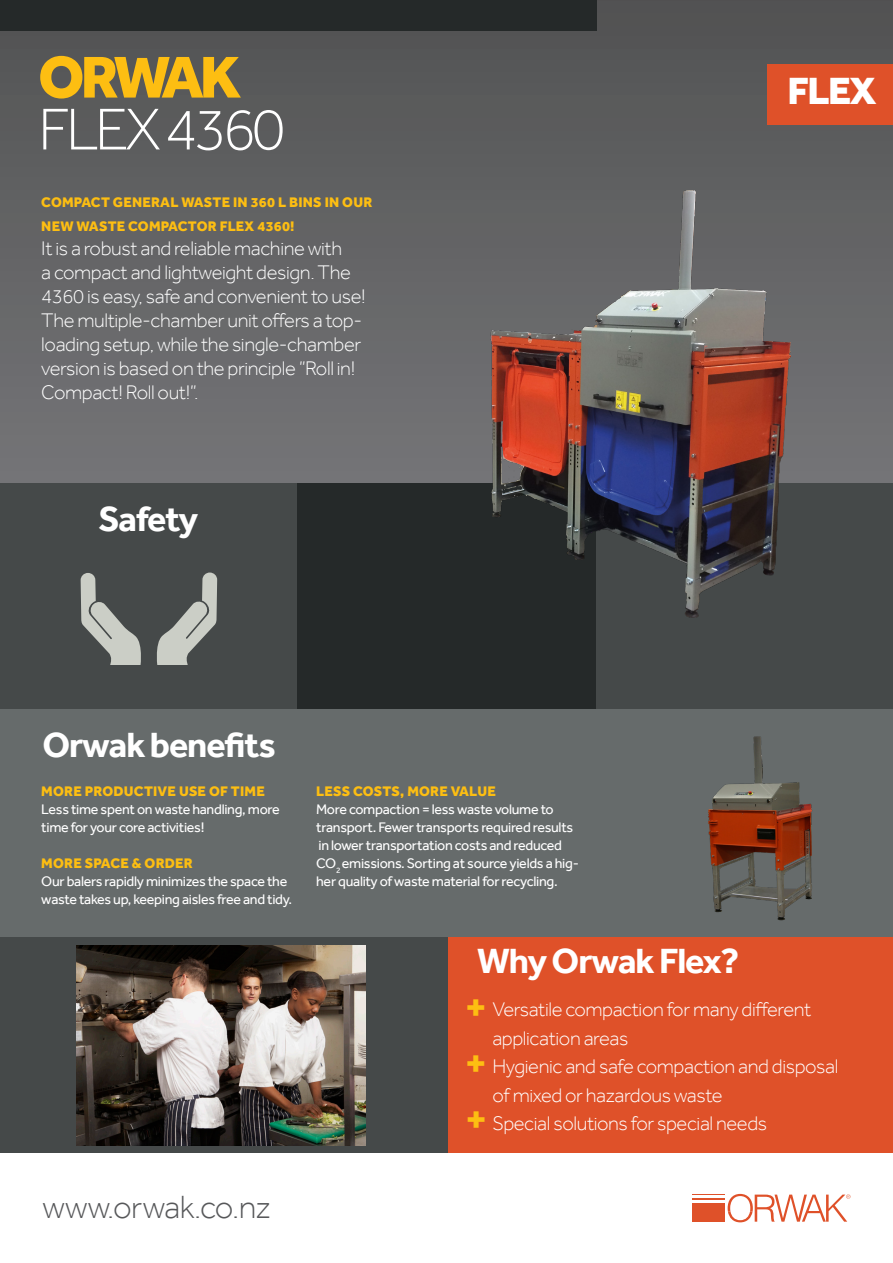
<style>
.page{position:relative;width:893px;height:1263px;background:#fff}
.page>*{position:absolute;margin:0;border:0;box-sizing:border-box;transform-origin:0 0}
.t1{font:300 60.9px "Effra";letter-spacing:-.065em;color:#fff}
.t2{font:800 60.9px "Effra";letter-spacing:-.075em;color:#fdbe12}
.t3{font:700 42px "Effra";color:#fdbe12}
.t4{font:800 39px "Effra";color:#fff}
.t5{font:700 36px "Effra";letter-spacing:-.03em;color:#fff}
.t6{font:300 33px "Effra";letter-spacing:-.02em;color:#57585a}
.t7{font:300 20.25px/24px "Effra";letter-spacing:-.02em;color:#fff}
.t8{font:14.25px/18px "Effra";letter-spacing:-.02em;color:#fff}
.t9{font:800 14.25px/24px "Effra";letter-spacing:.015em;color:#fdbe12}
</style>
<div class="page">
<div style="left:0;top:0;width:893px;height:486px;background:linear-gradient(to bottom,#525252,#757578)"></div>
<div style="left:0;top:483px;width:298px;height:252px;background:#454949"></div>
<div style="left:596px;top:483px;width:297px;height:252px;background:#454949"></div>
<div style="left:298px;top:483px;width:298px;height:252px;background:#252929"></div>
<div style="left:446px;top:937px;width:447px;height:215px;background:#df5129"></div>
<div style="left:0;top:709px;width:596px;height:228px;background:#666b6b"></div>
<div style="left:0;top:0;width:596px;height:31px;background:#252929"></div>
<div style="left:767px;top:65px;width:126px;height:60px;background:#df5129"></div>
<div style="left:0;top:937px;width:448px;height:215px;background:#454949"></div>
<img style="left:77px;top:945px;width:289px;height:200px">
<div style="left:596px;top:709px;width:297px;height:228px;background:#666b6b"></div>
<div style="left:692px;top:1212px;width:33px;height:9px;background:#df5129"></div>
<div style="left:692px;top:1207px;width:33px;height:5px;background:#df5129"></div>
<hr style="left:692px;top:1203px;width:33px;height:3px;background:#df5129">
<hr style="left:692px;top:1199px;width:33px;height:1px;background:#df5129">
<hr style="left:692px;top:1195px;width:33px;height:1px;background:#df5129">
<svg style="left:728px;top:1194px;width:122px;height:28px"></svg>
<svg style="left:81px;top:572px;width:136px;height:92px"></svg>
<img style="left:490px;top:190px;width:300px;height:427px">
<img style="left:708px;top:736px;width:104px;height:184px">
<p class="t2" style="left:38px;top:41px;width:205px">ORWAK</p>
<p class="t1" style="left:38px;top:93px;width:249px">FLEX 4360</p>
<p class="t9" style="left:41px;top:190px;width:332px">COMPACT GENERAL WASTE IN 360 L BINS IN OUR<br>NEW WASTE COMPACTOR FLEX 4360!</p>
<p class="t7" style="left:41px;top:236px;width:326px">It is a robust and reliable machine with<br>a compact and lightweight design. The 4360 is easy, safe and convenient to use!<br>The multiple-chamber unit offers a top&shy;loading setup, while the single-chamber version is based on the principle ”Roll in!<br>Compact! Roll out!”.</p>
<p class="t5" style="left:98px;top:497px;width:101px">Safety</p>
<p class="t5" style="left:43px;top:724px;width:235px">Orwak benefits</p>
<p class="t9" style="left:41px;top:779px;width:225px">MORE PRODUCTIVE USE OF TIME</p>
<p class="t8" style="left:41px;top:800px;width:240px">Less time spent on waste handling, more time for your core activities!</p>
<p class="t9" style="left:41px;top:851px;width:153px">MORE SPACE &amp; ORDER</p>
<p class="t8" style="left:41px;top:872px;width:252px">Our balers rapidly minimizes the space the waste takes up, keeping aisles free and tidy.</p>
<p class="t9" style="left:316px;top:779px;width:181px">LESS COSTS, MORE VALUE</p>
<p class="t8" style="left:316px;top:800px;width:259px">More compaction = less waste volume to transport. Fewer transports required results</p>
<p class="t8" style="left:316px;top:836px;width:264px">in lower transportation costs and reduced<br>CO<sub>2</sub> emissions. Sorting at source yields a hig&shy;her quality of waste material for recycling.</p>
<p class="t4" style="left:787px;top:67px;width:91px">FLEX</p>
<p class="t6" style="left:43px;top:1187px;width:230px">www.orwak.co.nz</p>
<p class="t5" style="left:477px;top:939px;width:264px">Why Orwak Flex?</p>
<p class="t7" style="left:492px;top:997px;width:320px">Versatile compaction for many different</p>
<p class="t7" style="left:492px;top:1026px;width:137px">application areas</p>
<p class="t7" style="left:492px;top:1054px;width:348px">Hygienic and safe compaction and disposal</p>
<p class="t7" style="left:492px;top:1083px;width:232px">of mixed or hazardous waste</p>
<p class="t3" style="left:465px;top:1093px;width:24px">+</p>
<p class="t7" style="left:492px;top:1111px;width:276px">Special solutions for special needs</p>
<p class="t3" style="left:464px;top:982px;width:24px">+</p>
<p class="t3" style="left:464px;top:1038px;width:24px">+</p>
</div>
